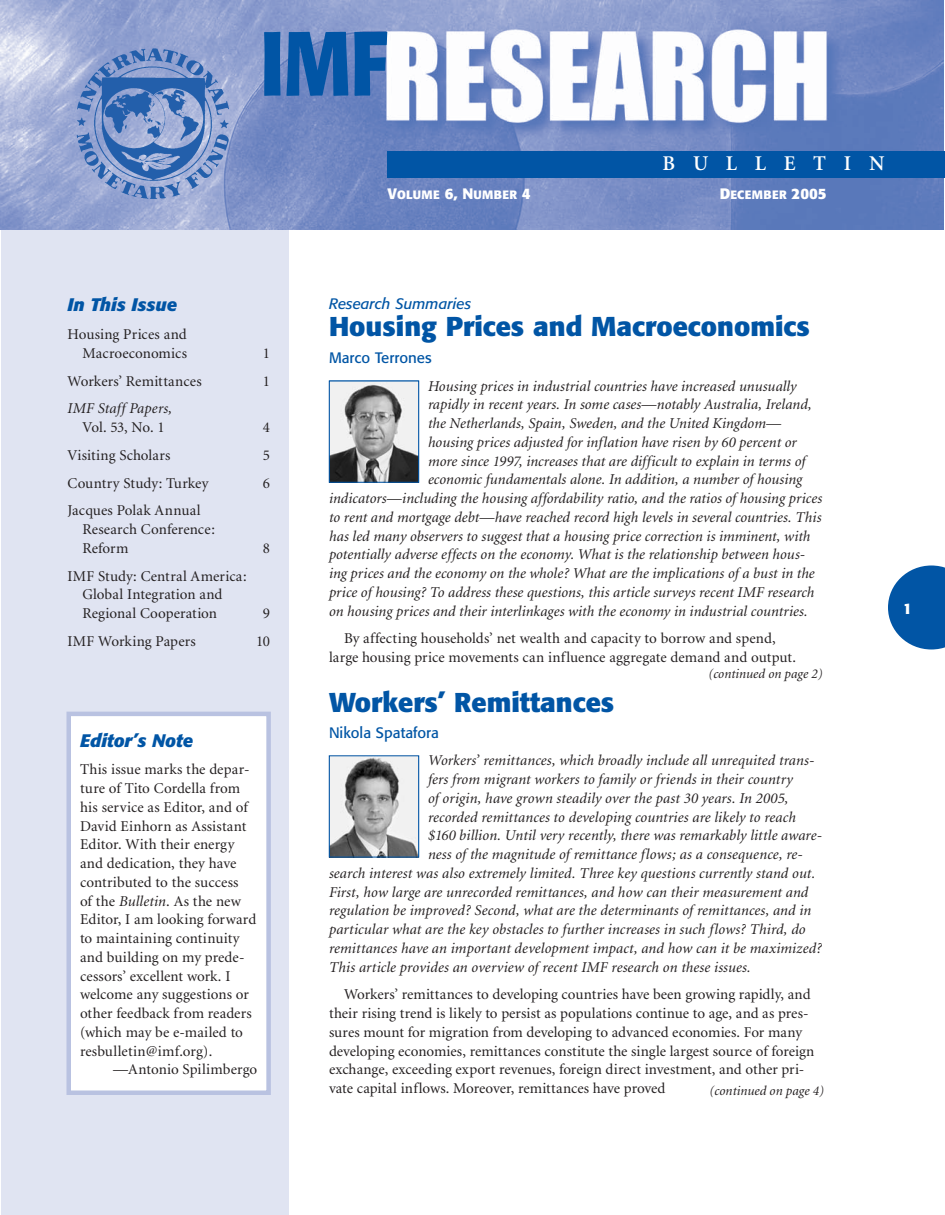
<style>
.page{position:relative;width:945px;height:1215px;background:#fff}
.page>*{position:absolute;margin:0;border:0;box-sizing:border-box;transform-origin:0 0}
.t1{font:700 90px "Formata";color:#0155a5;scale:.8 1}
.t2{font:700 27px "Formata";color:#0155a5}
.t3{font:600 21px "Minion";letter-spacing:.84em;color:#fff}
.t4{font:italic 700 18px "Formata";color:#0155a5}
.t5{font:italic 15px "Minion";letter-spacing:.005em;color:#231f20}
.t6{font:15px/18.8px "Minion";letter-spacing:.005em;color:#231f20}
.t7{font:15px "Formata";color:#0155a5}
.t8{font:italic 15px "Formata";color:#0155a5}
.t9{font:italic 13.5px "Minion";color:#231f20}
.t10{font:700 12px "Formata";letter-spacing:.02em;color:#fff}
.s1{font-style:italic}
.s2{font-size:15px}
</style>
<div class="page">
<div style="left:1px;top:230px;width:288px;height:985px;background:#e0e4f2"></div>
<img style="left:331px;top:383px;width:86px;height:98px">
<div style="left:329px;top:381px;width:90px;height:102px;border:1px solid #0155a5"></div>
<img style="left:1px;top:0;width:942px;height:230px">
<div style="left:388px;top:151px;width:557px;height:27px;background:#0155a5"></div>
<img style="left:74px;top:47px;width:157px;height:154px">
<img style="left:331px;top:757px;width:86px;height:98px">
<div style="left:329px;top:755px;width:90px;height:102px;border:1px solid #0155a5"></div>
<div style="left:69px;top:714px;width:200px;height:379px;background:#fff"></div>
<div style="left:67px;top:712px;width:204px;height:383px;border:4px solid #b9c2e1"></div>
<svg style="left:888px;top:566px;width:57px;height:84px"></svg>
<h1 class="t1" style="left:260px;top:7px;width:161px">IMF</h1>
<h3 class="t3" style="left:663px;top:153px;width:223px">BULLETIN</h3>
<p class="t4" style="left:68px;top:294px;width:111px">In This Issue</p>
<p class="t6" style="left:68px;top:325px;width:121px;text-align:right">Housing Prices and<br>Macroeconomics</p>
<p class="t6" style="left:263px;top:344px;width:9px">1</p>
<p class="t6" style="left:68px;top:372px;width:136px">Workers’ Remittances</p>
<p class="t6" style="left:263px;top:372px;width:9px">1</p>
<p class="t5" style="left:68px;top:401px;width:106px">IMF Staff Papers,</p>
<p class="t6" style="left:82px;top:418px;width:84px">Vol. 53, No. 1</p>
<p class="t6" style="left:263px;top:418px;width:9px">4</p>
<p class="t6" style="left:67px;top:446px;width:105px">Visiting Scholars</p>
<p class="t6" style="left:263px;top:446px;width:9px">5</p>
<p class="t6" style="left:67px;top:474px;width:143px">Country Study: Turkey</p>
<p class="t6" style="left:263px;top:474px;width:9px">6</p>
<p class="t6" style="left:82px;top:502px;width:134px;text-indent:-15px">Jacques Polak Annual<br>Research Conference:<br>Reform</p>
<p class="t6" style="left:263px;top:539px;width:9px">8</p>
<p class="t6" style="left:82px;top:567px;width:166px;text-indent:-15px">IMF Study: Central America:<br>Global Integration and<br>Regional Cooperation</p>
<p class="t6" style="left:263px;top:604px;width:9px">9</p>
<p class="t6" style="left:68px;top:632px;width:130px">IMF Working Papers</p>
<p class="t6" style="left:256px;top:632px;width:15px">10</p>
<p class="t4" style="left:80px;top:729px;width:115px">Editor’s Note</p>
<p class="t6" style="left:80px;top:761px;width:178px">This issue marks the depar&shy;ture of Tito Cordella from his service as Editor, and of<br>David Einhorn as Assistant<br>Editor. With their energy and dedication, they have contributed to the success<br>of the <span class="s1">Bulletin</span>. As the new<br>Editor, I am looking forward to maintaining continuity and building on my prede&shy;cessors’ excellent work. I welcome any suggestions or other feedback from readers (which may be e-mailed to resbulletin@imf.org).</p>
<p class="t6" style="left:113px;top:1061px;width:146px">—Antonio Spilimbergo</p>
<p class="t10" style="left:388px;top:188px;width:145px"><span class="s2">V</span>olume <span class="s2">6, N</span>umber <span class="s2">4</span></p>
<p class="t10" style="left:720px;top:188px;width:108px"><span class="s2">D</span>ecember <span class="s2">2005</span></p>
<p class="t8" style="left:329px;top:295px;width:144px">Research Summaries</p>
<h2 class="t2" style="left:329px;top:309px;width:483px">Housing Prices and Macroeconomics</h2>
<p class="t7" style="left:329px;top:348px;width:104px">Marco Terrones</p>
<p class="t5" style="left:428px;top:378px;width:370px">Housing prices in industrial countries have increased unusually</p>
<p class="t5" style="left:428px;top:397px;width:385px">rapidly in recent years. In some cases—notably Australia, Ireland,</p>
<p class="t5" style="left:428px;top:416px;width:355px">the Netherlands, Spain, Sweden, and the United Kingdom—</p>
<p class="t5" style="left:428px;top:435px;width:370px">housing prices adjusted for inflation have risen by 60 percent or</p>
<p class="t5" style="left:428px;top:453px;width:379px">more since 1997, increases that are difficult to explain in terms of</p>
<p class="t5" style="left:428px;top:472px;width:376px">economic fundamentals alone. In addition, a number of housing</p>
<p class="t5" style="left:329px;top:491px;width:495px">indicators—-including the housing affordability ratio, and the ratios of housing prices</p>
<p class="t5" style="left:329px;top:510px;width:494px">to rent and mortgage debt—have reached record high levels in several countries. This</p>
<p class="t5" style="left:329px;top:528px;width:483px">has led many observers to suggest that a housing price correction is imminent, with</p>
<p class="t5" style="left:329px;top:547px;width:478px">potentially adverse effects on the economy. What is the relationship between hous-</p>
<p class="t5" style="left:329px;top:566px;width:487px">ing prices and the economy on the whole? What are the implications of a bust in the</p>
<p class="t5" style="left:329px;top:585px;width:487px">price of housing? To address these questions, this article surveys recent IMF research</p>
<p class="t5" style="left:329px;top:603px;width:480px">on housing prices and their interlinkages with the economy in industrial countries.</p>
<p class="t6" style="left:329px;top:630px;width:469px;text-align:center">By affecting households’ net wealth and capacity to borrow and spend,<br>large housing price movements can influence aggregate demand and output.</p>
<p class="t9" style="left:708px;top:667px;width:116px">(continued on page 2)</p>
<h2 class="t2" style="left:329px;top:686px;width:287px">Workers’ Remittances</h2>
<p class="t7" style="left:329px;top:723px;width:112px">Nikola Spatafora</p>
<p class="t5" style="left:428px;top:753px;width:388px">Workers’ remittances, which broadly include all unrequited trans-</p>
<p class="t5" style="left:428px;top:772px;width:366px">fers from migrant workers to family or friends in their country</p>
<p class="t5" style="left:428px;top:791px;width:362px">of origin, have grown steadily over the past 30 years. In 2005,</p>
<p class="t5" style="left:428px;top:809px;width:369px">recorded remittances to developing countries are likely to reach</p>
<p class="t5" style="left:428px;top:828px;width:396px">$160 billion. Until very recently, there was remarkably little aware-</p>
<p class="t5" style="left:428px;top:847px;width:377px">ness of the magnitude of remittance flows; as a consequence, re-</p>
<p class="t5" style="left:329px;top:866px;width:488px">search interest was also extremely limited. Three key questions currently stand out.</p>
<p class="t5" style="left:329px;top:884px;width:481px">First, how large are unrecorded remittances, and how can their measurement and</p>
<p class="t5" style="left:329px;top:903px;width:484px">regulation be improved? Second, what are the determinants of remittances, and in</p>
<p class="t5" style="left:329px;top:922px;width:478px">particular what are the key obstacles to further increases in such flows? Third, do</p>
<p class="t5" style="left:329px;top:941px;width:494px">remittances have an important development impact, and how can it be maximized?</p>
<p class="t5" style="left:329px;top:959px;width:423px">This article provides an overview of recent IMF research on these issues.</p>
<p class="t6" style="left:329px;top:986px;width:487px;text-indent:15px">Workers’ remittances to developing countries have been growing rapidly, and their rising trend is likely to persist as populations continue to age, and as pres&shy;sures mount for migration from developing to advanced economies. For many developing economies, remittances constitute the single largest source of foreign exchange, exceeding export revenues, foreign direct investment, and other pri&shy;vate capital inflows. Moreover, remittances have proved</p>
<p class="t9" style="left:710px;top:1084px;width:116px">(continued on page 4)</p>
</div>
